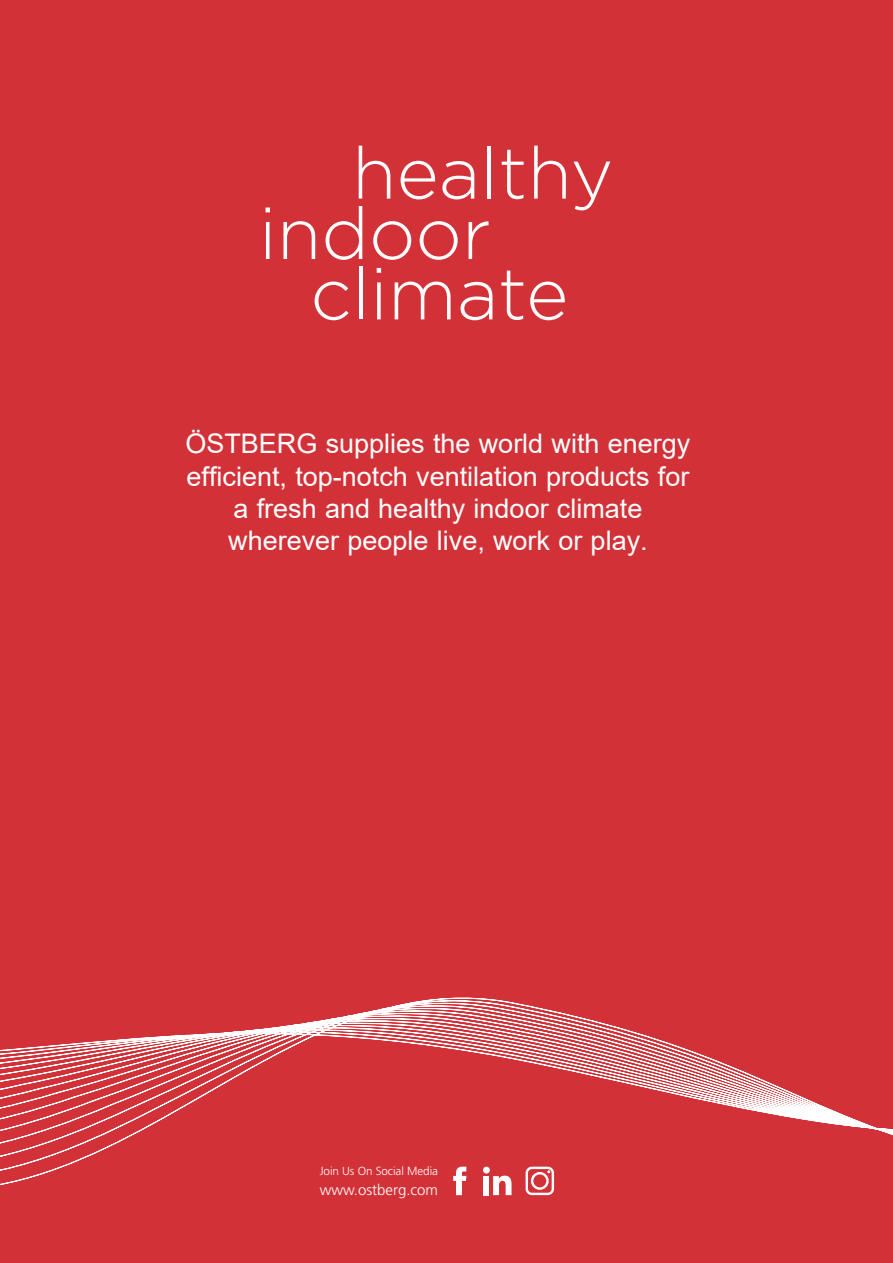
<style>
.page{position:relative;width:893px;height:1263px;background:#d33138}
.page>*{position:absolute;margin:0;border:0;box-sizing:border-box;transform-origin:0 0}
.t1{font:27px/32.4px "Arial";color:#fff;text-align:center}
.t2{font:300 15px "Frutiger LT Std";color:#fff}
.t3{font:300 11.7px "Frutiger LT Std";letter-spacing:-.005em;color:#fff}
</style>
<div class="page">
<svg style="left:0;top:997px;width:893px;height:199px"></svg>
<svg style="left:359px;top:146px;width:31px;height:53px"></svg>
<svg style="left:401px;top:161px;width:34px;height:38px"></svg>
<svg style="left:442px;top:161px;width:32px;height:38px"></svg>
<hr style="left:488px;top:146px;width:3px;height:53px;background:#fff">
<svg style="left:502px;top:150px;width:22px;height:49px"></svg>
<svg style="left:534px;top:146px;width:32px;height:53px"></svg>
<svg style="left:574px;top:162px;width:36px;height:48px"></svg>
<svg style="left:266px;top:222px;width:4px;height:37px"></svg>
<svg style="left:266px;top:207px;width:4px;height:5px"></svg>
<svg style="left:284px;top:221px;width:31px;height:38px"></svg>
<svg style="left:326px;top:206px;width:36px;height:54px"></svg>
<svg style="left:373px;top:221px;width:38px;height:39px"></svg>
<svg style="left:420px;top:221px;width:38px;height:39px"></svg>
<svg style="left:469px;top:221px;width:19px;height:38px"></svg>
<svg style="left:315px;top:282px;width:34px;height:38px"></svg>
<hr style="left:359px;top:266px;width:4px;height:53px;background:#fff">
<svg style="left:377px;top:282px;width:4px;height:37px"></svg>
<svg style="left:377px;top:268px;width:4px;height:5px"></svg>
<svg style="left:395px;top:282px;width:56px;height:37px"></svg>
<svg style="left:461px;top:282px;width:31px;height:38px"></svg>
<svg style="left:501px;top:271px;width:22px;height:49px"></svg>
<svg style="left:530px;top:282px;width:35px;height:38px"></svg>
<svg style="left:453px;top:1167px;width:13px;height:28px"></svg>
<div style="left:483px;top:1176px;width:6px;height:19px;background:#fff"></div>
<div style="left:483px;top:1167px;width:7px;height:6px;background:#fff;border-radius:50%"></div>
<svg style="left:493px;top:1175px;width:18px;height:20px"></svg>
<svg style="left:524px;top:1165px;width:31px;height:30px"></svg>
<p class="t1" style="left:185px;top:427px;width:506px">ÖSTBERG supplies the world with energy efficient, top-notch ventilation products for a fresh and healthy indoor climate wherever people live, work or play.</p>
<p class="t3" style="left:320px;top:1164px;width:120px">Join Us On Social Media</p>
<p class="t2" style="left:320px;top:1181px;width:120px">www.ostberg.com</p>
</div>
